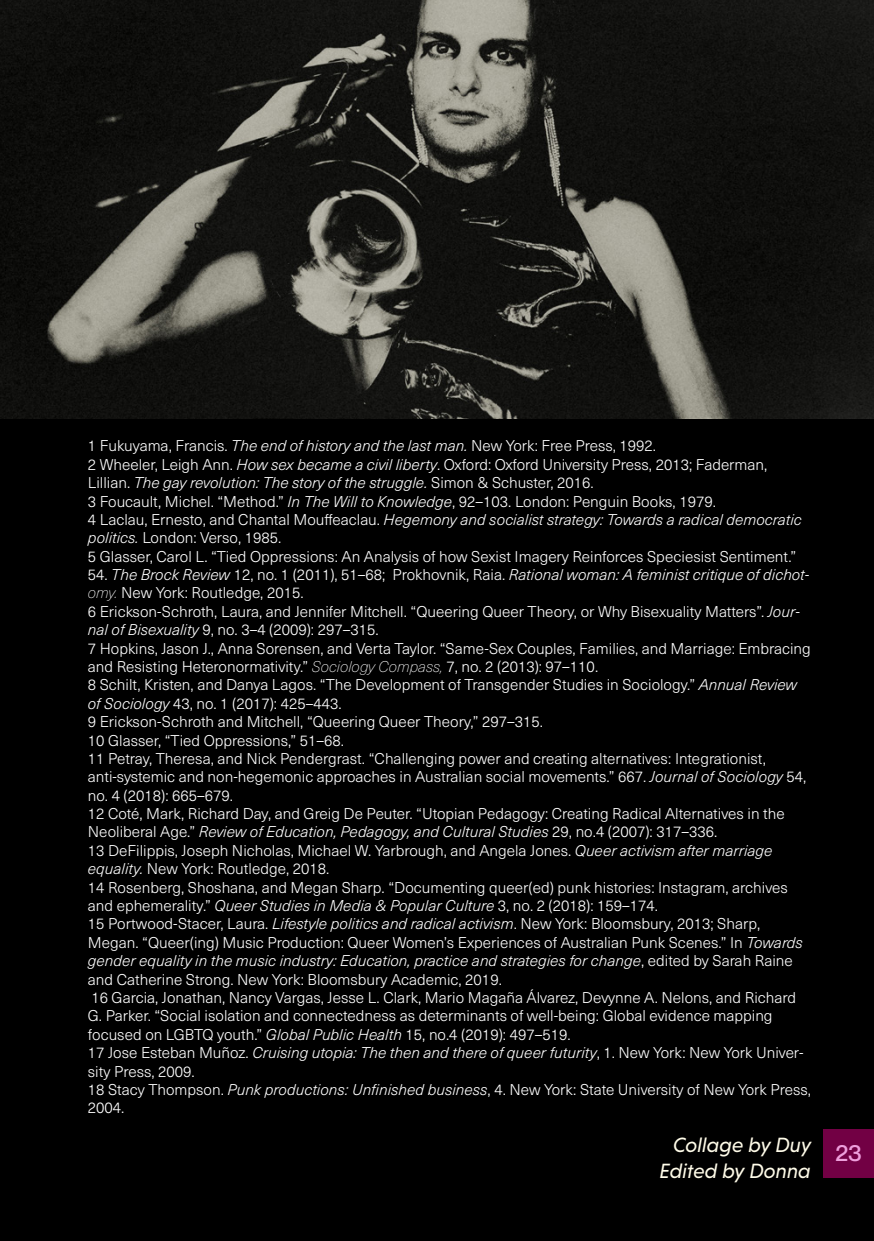
<style>
.page{position:relative;width:874px;height:1241px;background:#fff}
.page>*{position:absolute;margin:0;border:0;box-sizing:border-box;transform-origin:0 0}
.t1{font:500 22.75px "PP Neue Montreal";color:#ee9fdc}
.t2{font:italic 21px/25.2px "Niveau Grotesk";color:#fffce9;text-align:right}
.t3{font:300 15.4px/18.4px "Neue Haas Unica W1 G";color:#fff}
.s1{font-style:italic}
.s2{font-weight:100;font-style:italic}
</style>
<div class="page">
<div style="left:0;top:0;width:873px;height:1240px;background:#000"></div>
<img style="left:0;top:0;width:873px;height:418px">
<div style="left:822px;top:1129px;width:51px;height:48px;background:#720044"></div>
<p class="t3" style="left:88px;top:436px;width:715px">1 Fukuyama, Francis. <span class="s1">The end of history and the last man.</span> New York: Free Press, 1992.<br>2 Wheeler, Leigh Ann. <span class="s1">How sex became a civil liberty</span>. Oxford: Oxford University Press, 2013; Faderman, Lillian. <span class="s1">The gay revolution: The story of the struggle.</span> Simon &amp; Schuster, 2016.<br>3 Foucault, Michel. “Method.” <span class="s1">In The Will to Knowledge</span>, 92–103. London: Penguin Books, 1979.<br>4 Laclau, Ernesto, and Chantal Mouffeaclau. <span class="s1">Hegemony and socialist strategy: Towards a radical democratic politics.</span> London: Verso, 1985.<br>5 Glasser, Carol L. “Tied Oppressions: An Analysis of how Sexist Imagery Reinforces Speciesist Sentiment.”</p>
<p class="t3" style="left:88px;top:564px;width:724px">54. <span class="s1">The Brock Review</span> 12, no. 1 (2011), 51–68; Prokhovnik, Raia. <span class="s1">Rational woman: A feminist critique of dichot&shy;</span><span class="s2">omy.</span> New York: Routledge, 2015.<br>6 Erickson-Schroth, Laura, and Jennifer Mitchell. “Queering Queer Theory, or Why Bisexuality Matters”. <span class="s1">Jour&shy;nal of Bisexuality</span> 9, no. 3–4 (2009): 297–315.<br>7 Hopkins, Jason J., Anna Sorensen, and Verta Taylor. “Same-Sex Couples, Families, and Marriage: Embracing and Resisting Heteronormativity.” <span class="s2">Sociology Compass,</span> 7, no. 2 (2013): 97–110.<br>8 Schilt, Kristen, and Danya Lagos. “The Development of Transgender Studies in Sociology.” <span class="s1">Annual Review of Sociology</span> 43, no. 1 (2017): 425–443.<br>9 Erickson-Schroth and Mitchell, “Queering Queer Theory,” 297–315.<br>10 Glasser, “Tied Oppressions,” 51–68.<br>11 Petray, Theresa, and Nick Pendergrast. “Challenging power and creating alternatives: Integrationist, anti-systemic and non-hegemonic approaches in Australian social movements.” 667. <span class="s1">Journal of Sociology</span> 54, no. 4 (2018): 665–679.<br>12 Coté, Mark, Richard Day, and Greig De Peuter. “Utopian Pedagogy: Creating Radical Alternatives in the Neoliberal Age.” <span class="s1">Review of Education, Pedagogy, and Cultural Studies</span> 29, no.4 (2007): 317–336.<br>13 DeFilippis, Joseph Nicholas, Michael W. Yarbrough, and Angela Jones. <span class="s1">Queer activism after marriage equality.</span> New York: Routledge, 2018.<br>14 Rosenberg, Shoshana, and Megan Sharp. “Documenting queer(ed) punk histories: Instagram, archives and ephemerality.” <span class="s1">Queer Studies in Media &amp; Popular Culture</span> 3, no. 2 (2018): 159–174.<br>15 Portwood-Stacer, Laura. <span class="s1">Lifestyle politics and radical activism</span>. New York: Bloomsbury, 2013; Sharp, Megan. “Queer(ing) Music Production: Queer Women’s Experiences of Australian Punk Scenes.” In <span class="s1">Towards gender equality in the music industry: Education, practice and strategies for change</span>, edited by Sarah Raine and Catherine Strong. New York: Bloomsbury Academic, 2019.<br>16 Garcia, Jonathan, Nancy Vargas, Jesse L. Clark, Mario Magaña Álvarez, Devynne A. Nelons, and Richard<br>G. Parker. “Social isolation and connectedness as determinants of well-being: Global evidence mapping focused on LGBTQ youth.” <span class="s1">Global Public Health</span> 15, no.4 (2019): 497–519.<br>17 Jose Esteban Muñoz. <span class="s1">Cruising utopia: The then and there of queer futurity</span>, 1. New York: New York Univer&shy;sity Press, 2009.<br>18 Stacy Thompson. <span class="s1">Punk productions: Unfinished business</span>, 4. New York: State University of New York Press, 2004.</p>
<h2 class="t2" style="left:659px;top:1132px;width:153px">Collage by Duy<br>Edited by Donna</h2>
<h1 class="t1" style="left:835px;top:1139px;width:28px">23</h1>
</div>
